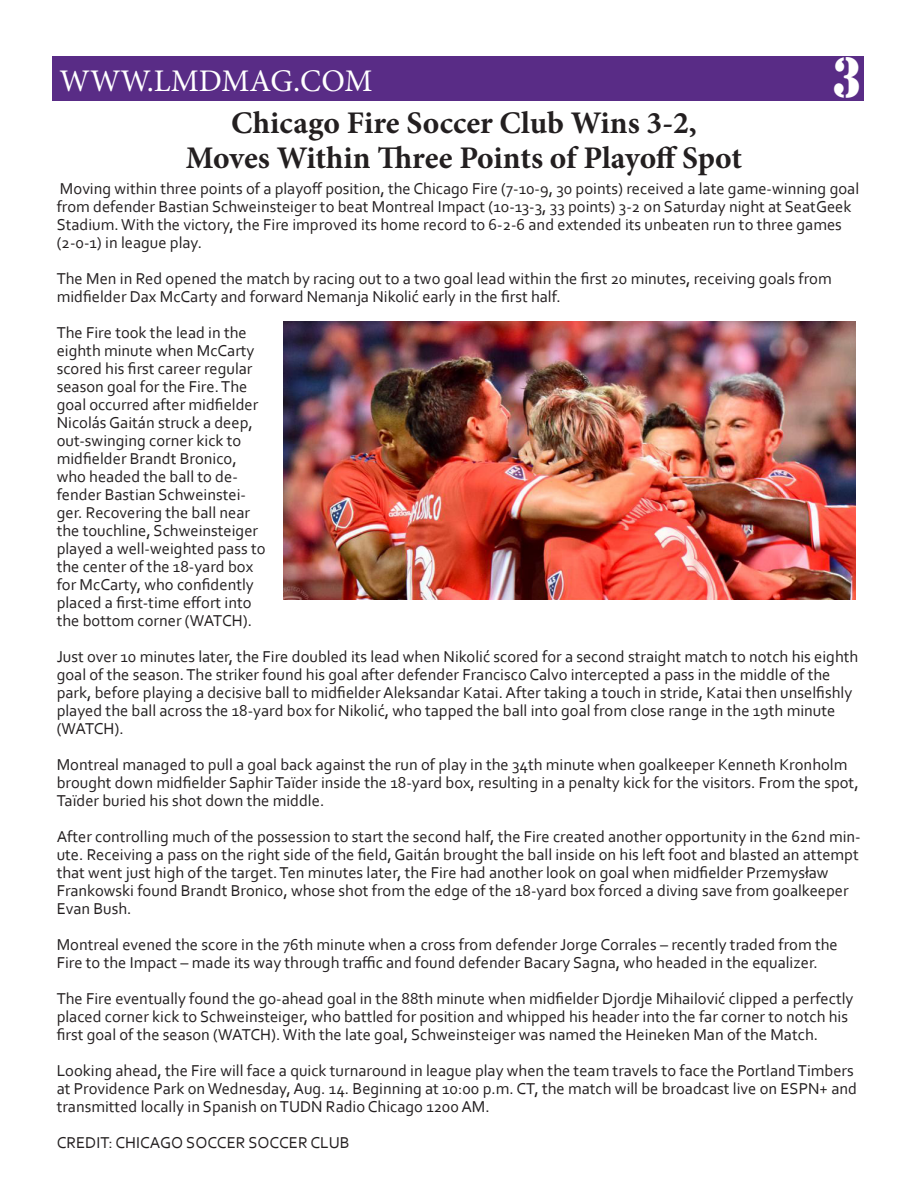
<style>
.page{position:relative;width:918px;height:1188px;background:#fff}
.page>*{position:absolute;margin:0;border:0;box-sizing:border-box;transform-origin:0 0}
.t1{font:52.35px "Stencil Std";color:#fff;scale:.88 1}
.t2{font:700 31.5px/34.5px "Minion Pro";color:#231f20;text-align:center}
.t3{font:31.5px "Minion Pro";color:#fff}
.t4{font:16.5px/18px "Corbel";color:#231f20}
</style>
<div class="page">
<div style="left:52px;top:56px;width:812px;height:45px;background:#592c86"></div>
<img style="left:284px;top:322px;width:572px;height:278px">
<h2 class="t3" style="left:59px;top:60px;width:315px">WWW.LMDMAG.COM</h2>
<h2 class="t2" style="left:186px;top:105px;width:558px">Chicago Fire Soccer Club Wins 3-2,<br>Moves Within Three Points of Playoff Spot</h2>
<h1 class="t1" style="left:832px;top:44px;width:34px">3</h1>
<p class="t4" style="left:57px;top:179px;width:804px">Moving within three points of a playoff position, the Chicago Fire (7-10-9, 30 points) received a late game-winning goal from defender Bastian Schweinsteiger to beat Montreal Impact (10-13-3, 33 points) 3-2 on Saturday night at SeatGeek Stadium. With the victory, the Fire improved its home record to 6-2-6 and extended its unbeaten run to three games (2-0-1) in league play.</p>
<p class="t4" style="left:57px;top:269px;width:776px">The Men in Red opened the match by racing out to a two goal lead within the first 20 minutes, receiving goals from midfielder Dax McCarty and forward Nemanja Nikolić early in the first half.</p>
<p class="t4" style="left:57px;top:323px;width:210px">The Fire took the lead in the eighth minute when McCarty scored his first career regular season goal for the Fire. The goal occurred after midfielder<br>Nicolás Gaitán struck a deep, out-swinging corner kick to midfielder Brandt Bronico, who headed the ball to de&shy;fender Bastian Schweinstei&shy;ger. Recovering the ball near the touchline, Schweinsteiger played a well-weighted pass to the center of the 18-yard box for McCarty, who confidently placed a first-time effort into the bottom corner (WATCH).</p>
<p class="t4" style="left:57px;top:647px;width:803px">Just over 10 minutes later, the Fire doubled its lead when Nikolić scored for a second straight match to notch his eighth goal of the season. The striker found his goal after defender Francisco Calvo intercepted a pass in the middle of the park, before playing a decisive ball to midfielder Aleksandar Katai. After taking a touch in stride, Katai then unselfishly played the ball across the 18-yard box for Nikolić, who tapped the ball into goal from close range in the 19th minute (WATCH).</p>
<p class="t4" style="left:57px;top:755px;width:803px">Montreal managed to pull a goal back against the run of play in the 34th minute when goalkeeper Kenneth Kronholm brought down midfielder Saphir Taïder inside the 18-yard box, resulting in a penalty kick for the visitors. From the spot,<br>Taïder buried his shot down the middle.</p>
<p class="t4" style="left:57px;top:827px;width:806px">After controlling much of the possession to start the second half, the Fire created another opportunity in the 62nd min&shy;ute. Receiving a pass on the right side of the field, Gaitán brought the ball inside on his left foot and blasted an attempt that went just high of the target. Ten minutes later, the Fire had another look on goal when midfielder Przemysław Frankowski found Brandt Bronico, whose shot from the edge of the 18-yard box forced a diving save from goalkeeper Evan Bush.</p>
<p class="t4" style="left:57px;top:935px;width:783px">Montreal evened the score in the 76th minute when a cross from defender Jorge Corrales – recently traded from the<br>Fire to the Impact – made its way through traffic and found defender Bacary Sagna, who headed in the equalizer.</p>
<p class="t4" style="left:57px;top:989px;width:798px">The Fire eventually found the go-ahead goal in the 88th minute when midfielder Djordje Mihailović clipped a perfectly placed corner kick to Schweinsteiger, who battled for position and whipped his header into the far corner to notch his first goal of the season (WATCH). With the late goal, Schweinsteiger was named the Heineken Man of the Match.</p>
<p class="t4" style="left:57px;top:1061px;width:802px">Looking ahead, the Fire will face a quick turnaround in league play when the team travels to face the Portland Timbers at Providence Park on Wednesday, Aug. 14. Beginning at 10:00 p.m. CT, the match will be broadcast live on ESPN+ and transmitted locally in Spanish on TUDN Radio Chicago 1200 AM.</p>
<p class="t4" style="left:57px;top:1133px;width:294px">CREDIT: CHICAGO SOCCER SOCCER CLUB</p>
</div>
